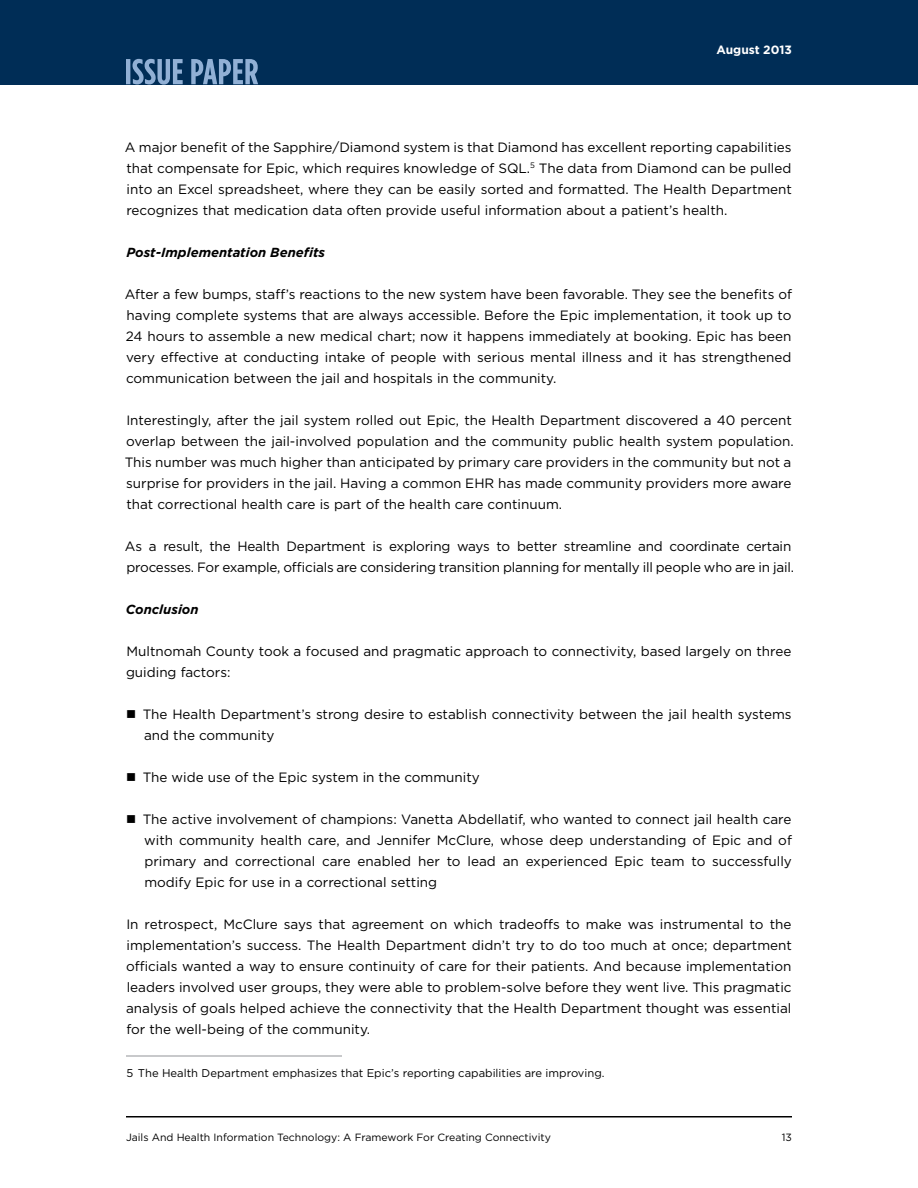
<style>
.page{position:relative;width:918px;height:1188px;background:#fff}
.page>*{position:absolute;margin:0;border:0;box-sizing:border-box;transform-origin:0 0}
.t1{font:13.5px/21px "Gotham";color:#000;text-align:justify}
.t2{font:italic 700 13.2px "Gotham";color:#000}
.t3{font:700 12px "Gotham";color:#fff}
.t4{font:11.25px "Gotham";color:#000}
.t5{font:10.5px "Gotham";color:#000}
</style>
<div class="page">
<div style="left:0;top:0;width:918px;height:85px;background:#002d56"></div>
<hr style="left:126px;top:1116px;width:666px;height:2px;background:#000">
<svg style="left:126px;top:59px;width:132px;height:26px"></svg>
<hr style="left:126px;top:1056px;width:216px;height:1px;background:#939598">
<p class="t3" style="left:716px;top:42px;width:77px">August 2013</p>
<p class="t1" style="left:125px;top:136px;width:669px">A major benefit of the Sapphire/Diamond system is that Diamond has excellent reporting capabilities that compensate for Epic, which requires knowledge of SQL.<sup>5</sup> The data from Diamond can be pulled into an Excel spreadsheet, where they can be easily sorted and formatted. The Health Department recognizes that medication data often provide useful information about a patient’s health.</p>
<p class="t2" style="left:126px;top:243px;width:200px">Post-Implementation Benefits</p>
<p class="t1" style="left:125px;top:283px;width:669px">After a few bumps, staff’s reactions to the new system have been favorable. They see the benefits of having complete systems that are always accessible. Before the Epic implementation, it took up to 24 hours to assemble a new medical chart; now it happens immediately at booking. Epic has been very effective at conducting intake of people with serious mental illness and it has strengthened communication between the jail and hospitals in the community.</p>
<p class="t1" style="left:125px;top:409px;width:671px;text-align:left">Interestingly, after the jail system rolled out Epic, the Health Department discovered a 40 percent overlap between the jail-involved population and the community public health system population.<br>This number was much higher than anticipated by primary care providers in the community but not a surprise for providers in the jail. Having a common EHR has made community providers more aware that correctional health care is part of the health care continuum.</p>
<p class="t1" style="left:125px;top:535px;width:671px">As a result, the Health Department is exploring ways to better streamline and coordinate certain processes. For example, officials are considering transition planning for mentally ill people who are in jail.</p>
<p class="t2" style="left:126px;top:600px;width:74px">Conclusion</p>
<p class="t1" style="left:126px;top:640px;width:667px">Multnomah County took a focused and pragmatic approach to connectivity, based largely on three guiding factors:</p>
<p class="t1" style="left:144px;top:703px;width:649px;text-indent:-18px">■ The Health Department’s strong desire to establish connectivity between the jail health systems and the community</p>
<p class="t1" style="left:126px;top:766px;width:355px">■ The wide use of the Epic system in the community</p>
<p class="t1" style="left:144px;top:808px;width:649px;text-indent:-18px">■ The active involvement of champions: Vanetta Abdellatif, who wanted to connect jail health care with community health care, and Jennifer McClure, whose deep understanding of Epic and of primary and correctional care enabled her to lead an experienced Epic team to successfully modify Epic for use in a correctional setting</p>
<p class="t1" style="left:126px;top:913px;width:668px">In retrospect, McClure says that agreement on which tradeoffs to make was instrumental to the implementation’s success. The Health Department didn’t try to do too much at once; department officials wanted a way to ensure continuity of care for their patients. And because implementation leaders involved user groups, they were able to problem-solve before they went live. This pragmatic analysis of goals helped achieve the connectivity that the Health Department thought was essential for the well-being of the community.</p>
<p class="t4" style="left:127px;top:1066px;width:480px">5 The Health Department emphasizes that Epic’s reporting capabilities are improving.</p>
<p class="t5" style="left:126px;top:1131px;width:426px">Jails And Health Information Technology: A Framework For Creating Connectivity</p>
<p class="t5" style="left:782px;top:1131px;width:12px">13</p>
</div>
